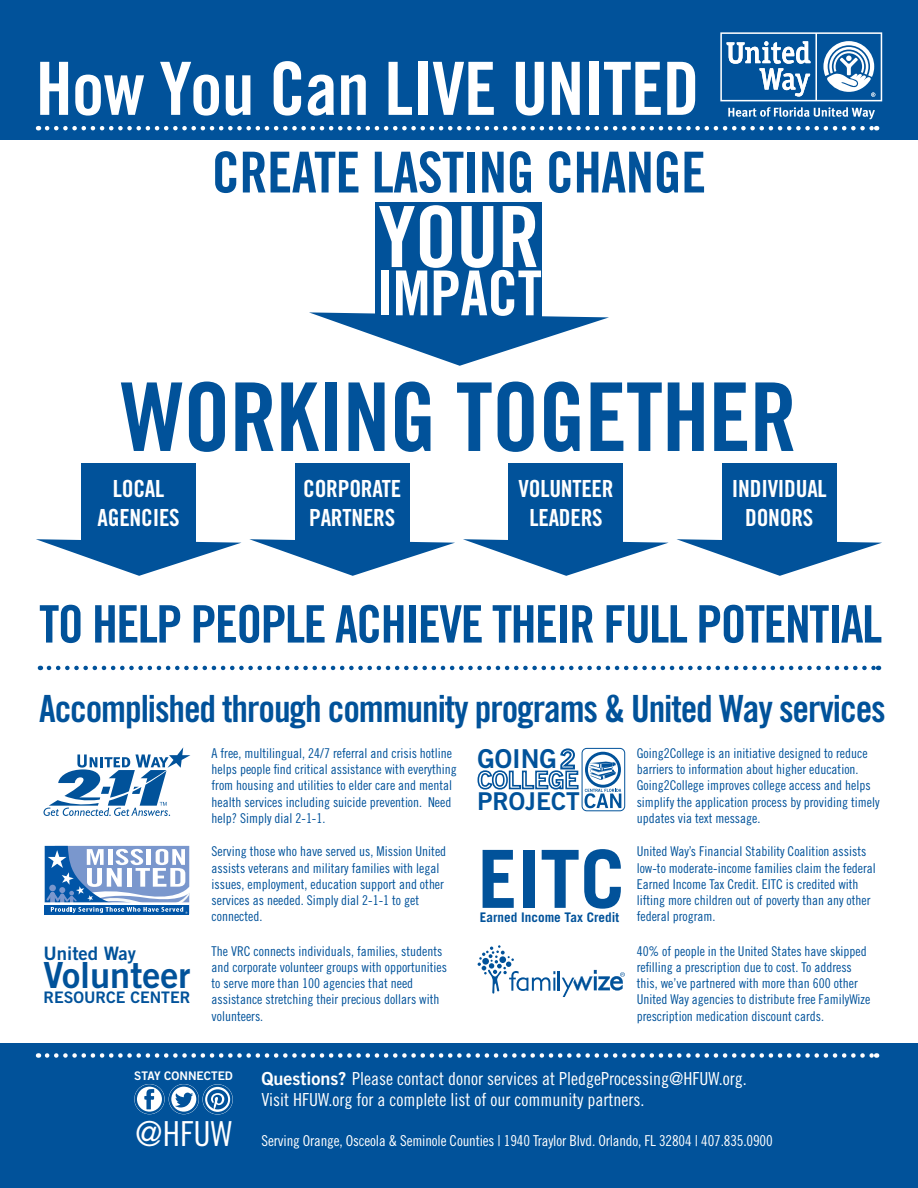
<style>
.page{position:relative;width:918px;height:1188px;background:#fff}
.page>*{position:absolute;margin:0;border:0;box-sizing:border-box;transform-origin:0 0}
.t1{font:94.95px "Trade Gothic Bold Cond Twenty";letter-spacing:-.01em;color:#01529a}
.t2{font:84.45px "Trade Gothic Bold Cond Twenty";color:#fff}
.t3{font:700 80.25px "Trade Gothic";color:#01529a}
.t4{font:73.5px "Trade Gothic Bold Cond Twenty";letter-spacing:-.01em;color:#fff}
.t5{font:62.1px "Trade Gothic Bold Cond Twenty";letter-spacing:-.01em;color:#fff}
.t6{font:56.55px "Trade Gothic Bold Cond Twenty";letter-spacing:-.01em;color:#01529a}
.t7{font:51.75px "Trade Gothic Bold Cond Twenty";letter-spacing:-.03em;color:#01529a}
.t8{font:37.5px "Trade Gothic Bold Cond Twenty";letter-spacing:-.03em;color:#01529a}
.t9{font:36px "Trade Gothic Bold Two";color:#01529a}
.t10{font:34.5px "Trade Gothic Cond Eighteen";color:#fff}
.t11{font:26.1px "Trade Gothic Bold Two";letter-spacing:-.005em;color:#01529a}
.t12{font:24.6px "Trade Gothic Bold Two";color:#01529a}
.t13{font:23.55px/28.3px "Trade Gothic Bold Cond Twenty";letter-spacing:-.01em;color:#fff;text-align:center}
.t14{font:18.6px "Trade Gothic Bold Two";color:#01529a}
.t15{font:18px "Trade Gothic Cond Eighteen";color:#fff}
.t16{font:15.9px "Trade Gothic Bold Two";color:#01529a}
.t17{font:15px "Trade Gothic Cond Eighteen";letter-spacing:-.01em;color:#fff}
.t18{font:13.5px/16.2px "Trade Gothic Cond Eighteen";color:#01529a}
.t19{font:700 13.2px "Trade Gothic";color:#01529a}
.t20{font:11.85px "Trade Gothic Bold Two";color:#fff}
.s1{font-family:"Trade Gothic Bold Two"}
</style>
<div class="page">
<div style="left:0;top:0;width:918px;height:140px;background:#01529a"></div>
<div style="left:0;top:1044px;width:918px;height:144px;background:#01529a"></div>
<div style="left:376px;top:202px;width:166px;height:131px;background:#01529a"></div>
<svg style="left:309px;top:312px;width:300px;height:54px"></svg>
<svg style="left:47px;top:126px;width:830px;height:4px"></svg>
<div style="left:81px;top:464px;width:115px;height:89px;background:#01529a"></div>
<svg style="left:36px;top:539px;width:206px;height:37px"></svg>
<div style="left:295px;top:464px;width:114px;height:89px;background:#01529a"></div>
<svg style="left:249px;top:539px;width:206px;height:37px"></svg>
<div style="left:509px;top:464px;width:114px;height:89px;background:#01529a"></div>
<svg style="left:463px;top:539px;width:206px;height:37px"></svg>
<div style="left:722px;top:464px;width:115px;height:89px;background:#01529a"></div>
<svg style="left:676px;top:539px;width:206px;height:37px"></svg>
<svg style="left:49px;top:666px;width:830px;height:4px"></svg>
<svg style="left:47px;top:1053px;width:830px;height:5px"></svg>
<svg style="left:728px;top:107px;width:147px;height:12px"></svg>
<svg style="left:720px;top:32px;width:162px;height:69px"></svg>
<svg style="left:45px;top:846px;width:144px;height:69px"></svg>
<svg style="left:478px;top:945px;width:77px;height:49px"></svg>
<hr style="left:558px;top:971px;width:2px;height:20px;background:#01529a">
<svg style="left:562px;top:970px;width:63px;height:27px"></svg>
<svg style="left:44px;top:747px;width:146px;height:69px"></svg>
<svg style="left:589px;top:761px;width:27px;height:19px"></svg>
<div style="left:585px;top:752px;width:36px;height:36px;border:3px solid #01529a;border-radius:50%"></div>
<svg style="left:585px;top:789px;width:36px;height:19px"></svg>
<div style="left:582px;top:748px;width:43px;height:63px;border:1px solid #01529a;border-radius:5px"></div>
<svg style="left:477px;top:748px;width:102px;height:42px"></svg>
<div style="left:134px;top:1084px;width:31px;height:30px;border:3px solid #fff;border-radius:50%"></div>
<svg style="left:136px;top:1085px;width:27px;height:28px"></svg>
<div style="left:135px;top:1084px;width:29px;height:30px;border:2px solid #01529a;border-radius:50%"></div>
<svg style="left:144px;top:1089px;width:10px;height:20px"></svg>
<div style="left:169px;top:1084px;width:30px;height:30px;border:3px solid #fff;border-radius:50%"></div>
<svg style="left:170px;top:1085px;width:28px;height:28px"></svg>
<div style="left:169px;top:1084px;width:30px;height:30px;border:2px solid #01529a;border-radius:50%"></div>
<svg style="left:175px;top:1093px;width:18px;height:15px"></svg>
<div style="left:202px;top:1084px;width:31px;height:31px;border:3px solid #fff;border-radius:50%"></div>
<svg style="left:204px;top:1086px;width:27px;height:27px"></svg>
<div style="left:203px;top:1084px;width:30px;height:30px;border:2px solid #01529a;border-radius:50%"></div>
<svg style="left:207px;top:1089px;width:21px;height:20px"></svg>
<p class="t4" style="left:36px;top:44px;width:665px">How You Can LIVE UNITED</p>
<p class="t6" style="left:212px;top:138px;width:496px">CREATE LASTING CHANGE</p>
<p class="t2" style="left:378px;top:186px;width:163px">YOUR</p>
<p class="t5" style="left:376px;top:255px;width:167px">IMPACT</p>
<p class="t1" style="left:121px;top:359px;width:678px">WORKING TOGETHER</p>
<p class="t13" style="left:113px;top:474px;width:53px">LOCAL</p>
<p class="t13" style="left:98px;top:503px;width:84px">AGENCIES</p>
<p class="t13" style="left:303px;top:474px;width:100px;text-align:left">CORPORATE<br>PARTNERS</p>
<p class="t13" style="left:519px;top:474px;width:97px">VOLUNTEER<br>LEADERS</p>
<p class="t13" style="left:732px;top:474px;width:96px">INDIVIDUAL<br>DONORS</p>
<p class="t7" style="left:39px;top:593px;width:845px">TO HELP PEOPLE ACHIEVE THEIR FULL POTENTIAL</p>
<p class="t8" style="left:39px;top:686px;width:848px">Accomplished through community programs &amp; United Way services</p>
<p class="t18" style="left:212px;top:745px;width:247px">A free, multilingual, 24/7 referral and crisis hotline helps people find critical assistance with everything from housing and utilities to elder care and mental health services including suicide prevention. Need help? Simply dial 2-1-1.</p>
<p class="t18" style="left:637px;top:745px;width:244px">Going2College is an initiative designed to reduce barriers to information about higher education.<br>Going2College improves college access and helps simplify the application process by providing timely updates via text message.</p>
<p class="t11" style="left:478px;top:743px;width:81px">GOING</p>
<p class="t12" style="left:478px;top:786px;width:104px">PROJECT</p>
<p class="t14" style="left:44px;top:942px;width:94px">United Way</p>
<p class="t9" style="left:44px;top:953px;width:148px">Volunteer</p>
<p class="t16" style="left:44px;top:988px;width:148px">RESOURCE CENTER</p>
<p class="t18" style="left:212px;top:843px;width:236px">Serving those who have served us, Mission United assists veterans and military families with legal issues, employment, education support and other services as needed. Simply dial 2-1-1 to get connected.</p>
<p class="t18" style="left:212px;top:943px;width:237px">The VRC connects individuals, families, students and corporate volunteer groups with opportunities to serve more than 100 agencies that need assistance stretching their precious dollars with volunteers.</p>
<p class="t18" style="left:637px;top:843px;width:241px">United Way’s Financial Stability Coalition assists low-to moderate-income families claim the federal Earned Income Tax Credit. EITC is credited with lifting more children out of poverty than any other</p>
<p class="t3" style="left:478px;top:830px;width:149px">EITC</p>
<p class="t19" style="left:480px;top:909px;width:141px">Earned Income Tax Credit</p>
<p class="t18" style="left:637px;top:908px;width:80px">federal program.</p>
<p class="t18" style="left:637px;top:943px;width:235px">40% of people in the United States have skipped refilling a prescription due to cost. To address this, we’ve partnered with more than 600 other United Way agencies to distribute free FamilyWize prescription medication discount cards.</p>
<p class="t20" style="left:134px;top:1068px;width:100px">STAY CONNECTED</p>
<p class="t10" style="left:135px;top:1113px;width:98px">@HFUW</p>
<p class="t15" style="left:262px;top:1068px;width:487px"><span class="s1">Questions?</span> Please contact donor services at PledgeProcessing@HFUW.org.</p>
<p class="t15" style="left:262px;top:1089px;width:384px">Visit HFUW.org for a complete list of our community partners.</p>
<p class="t17" style="left:262px;top:1132px;width:513px">Serving Orange, Osceola &amp; Seminole Counties | 1940 Traylor Blvd. Orlando, FL 32804 | 407.835.0900</p>
</div>
